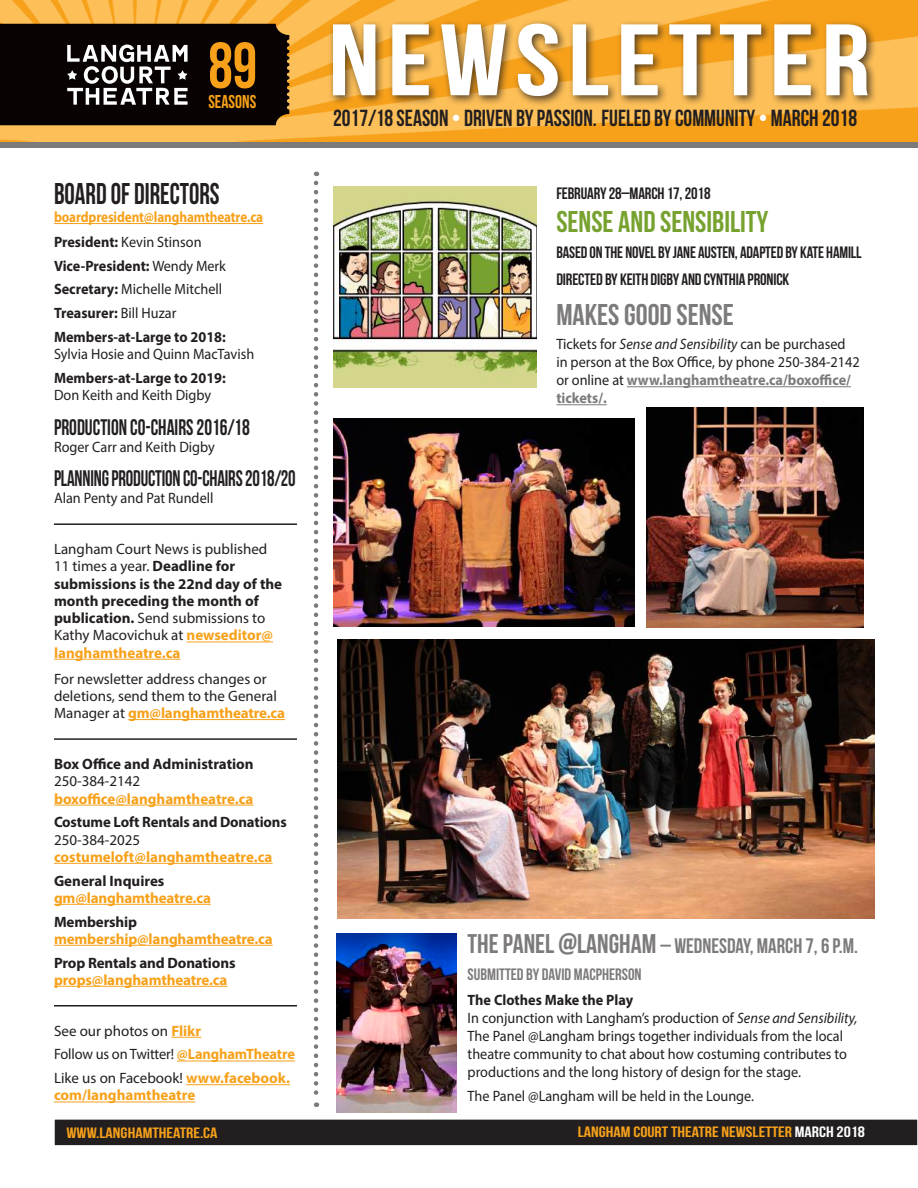
<style>
.page{position:relative;width:918px;height:1188px;background:#fff}
.page>*{position:absolute;margin:0;border:0;box-sizing:border-box;transform-origin:0 0}
.t1{font:101.25px "Bebas Neue";letter-spacing:.06em;color:#fff;scale:1.2 1}
.t2{font:64.8px "Bebas Neue";color:#f7a11a;scale:.95 1}
.t3{font:30px "Bebas Neue";color:#77a22f}
.t4{font:30px "Bebas Neue";color:#231f20;scale:.87 1}
.t5{font:30px "Bebas Neue";color:#7d7a7a}
.t6{font:23.25px "Bebas Neue";color:#231f20;scale:.95 1}
.t7{font:22.5px "Bebas Neue";letter-spacing:-.01em;color:#231f20;scale:.84 1}
.t8{font:22.5px "Bebas Neue";letter-spacing:-.01em;color:#231f20;scale:.87 1}
.t9{font:21px "Bebas Neue";color:#7d7a7a}
.t10{font:18.45px "Bebas Neue";color:#f7a11a;scale:.95 1}
.t11{font:16.5px/26.5px "Bebas Neue";letter-spacing:-.01em;color:#231f20}
.t12{font:16.5px "Bebas Neue";color:#7d7a7a}
.t13{font:15px/18px "Myriad Pro";color:#231f20;scale:.95 1}
.t14{font:700 15px/17.2px "Myriad Pro";letter-spacing:-.005em;color:#231f20}
.t15{font:15px/17.2px "Myriad Pro";color:#231f20}
.t16{font:700 15px/24px "Myriad Pro";letter-spacing:-.005em;color:#231f20;scale:.95 1}
.t17{font:700 15px "Myriad Pro";letter-spacing:-.01em;color:#f7a11a}
.t18{font:15px "Bebas Neue";color:#f7a11a;scale:1.2 1}
.s1{color:#f7a11a}
.s2{font-weight:400}
.s3{font-weight:700;color:#f7a11a}
.s4{color:#fff}
.s5{font-style:italic}
.s6{font-weight:700;color:#7d7a7a}
.s7{font-size:27px}
.s8{font-weight:700}
</style>
<div class="page">
<hr style="left:54px;top:223px;width:209px;height:1px;background:#f7a11a">
<hr style="left:54px;top:523px;width:243px;height:2px;background:#231f20">
<hr style="left:187px;top:642px;width:86px;height:1px;background:#f7a11a">
<hr style="left:54px;top:659px;width:127px;height:1px;background:#f7a11a">
<hr style="left:54px;top:738px;width:243px;height:2px;background:#231f20">
<hr style="left:128px;top:719px;width:157px;height:1px;background:#f7a11a">
<hr style="left:54px;top:805px;width:200px;height:1px;background:#f7a11a">
<hr style="left:54px;top:863px;width:219px;height:1px;background:#f7a11a">
<hr style="left:54px;top:904px;width:157px;height:1px;background:#f7a11a">
<hr style="left:54px;top:945px;width:219px;height:1px;background:#f7a11a">
<hr style="left:54px;top:1005px;width:243px;height:2px;background:#231f20">
<hr style="left:54px;top:986px;width:173px;height:1px;background:#f7a11a">
<hr style="left:171px;top:1037px;width:30px;height:1px;background:#f7a11a">
<hr style="left:177px;top:1061px;width:118px;height:1px;background:#f7a11a">
<hr style="left:186px;top:1084px;width:104px;height:1px;background:#f7a11a">
<hr style="left:54px;top:1102px;width:141px;height:1px;background:#f7a11a">
<img style="left:0;top:0;width:918px;height:143px">
<div style="left:329px;top:19px;width:549px;height:88px;background:#231f20;opacity:.75"></div>
<div style="left:54px;top:1119px;width:864px;height:27px;background:#231f20"></div>
<div style="left:53px;top:1118px;width:865px;height:29px;border:2px solid #fff"></div>
<svg style="left:314px;top:183px;width:4px;height:924px"></svg>
<div style="left:0;top:143px;width:918px;height:5px;background:#7d7a7a"></div>
<svg style="left:0;top:24px;width:289px;height:101px;background:#201b19"></svg>
<hr style="left:627px;top:386px;width:224px;height:1px;background:#7d7a7a">
<hr style="left:556px;top:404px;width:51px;height:1px;background:#7d7a7a">
<img style="left:333px;top:186px;width:203px;height:202px">
<img style="left:337px;top:933px;width:120px;height:180px">
<img style="left:333px;top:419px;width:302px;height:207px">
<img style="left:338px;top:639px;width:537px;height:280px">
<img style="left:647px;top:407px;width:217px;height:220px">
<h2 class="t2" style="left:208px;top:30px;width:53px">89</h2>
<p class="t10" style="left:208px;top:92px;width:52px">SEASONS</p>
<h3 class="t4" style="left:54px;top:177px;width:192px">BOARD OF DIRECTORS</h3>
<p class="t16" style="left:54px;top:204px;width:222px"><span class="s1">boardpresident@langhamtheatre.ca<br></span>President: <span class="s2">Kevin Stinson<br></span>Vice-President: <span class="s2">Wendy Merk<br></span>Secretary: <span class="s2">Michelle Mitchell<br></span>Treasurer: <span class="s2">Bill Huzar<br></span>Members-at-Large to 2018:</p>
<p class="t13" style="left:54px;top:345px;width:212px">Sylvia Hosie and Quinn MacTavish</p>
<p class="t16" style="left:54px;top:365px;width:182px">Members-at-Large to 2019:</p>
<p class="t13" style="left:54px;top:386px;width:167px">Don Keith and Keith Digby</p>
<h3 class="t8" style="left:54px;top:415px;width:227px">PRODUCTION CO-CHAIRS 2016/18</h3>
<p class="t13" style="left:54px;top:438px;width:171px">Roger Carr and Keith Digby</p>
<h3 class="t7" style="left:54px;top:466px;width:289px">PLANNING PRODUCTION CO-CHAIRS 2018/20</h3>
<p class="t13" style="left:54px;top:489px;width:169px">Alan Penty and Pat Rundell</p>
<p class="t14" style="left:54px;top:540px;width:230px"><span class="s2">Langham Court News is published<br>11 times a year.</span> Deadline for submissions is the 22nd day of the month preceding the month of publication. <span class="s2">Send submissions to<br>Kathy Macovichuk at</span> <span class="s1">newseditor@ langhamtheatre.ca</span></p>
<p class="t15" style="left:54px;top:670px;width:233px">For newsletter address changes or deletions, send them to the General<br>Manager at <span class="s3">gm@langhamtheatre.ca</span></p>
<p class="t14" style="left:54px;top:755px;width:201px">Box Office and Administration</p>
<p class="t15" style="left:54px;top:772px;width:88px">250-384-2142</p>
<p class="t17" style="left:54px;top:789px;width:201px">boxoffice@langhamtheatre.ca</p>
<p class="t14" style="left:54px;top:813px;width:234px">Costume Loft Rentals and Donations</p>
<p class="t15" style="left:54px;top:831px;width:88px">250-384-2025</p>
<p class="t17" style="left:54px;top:847px;width:220px">costumeloft@langhamtheatre.ca</p>
<p class="t14" style="left:54px;top:871px;width:112px">General Inquires</p>
<p class="t17" style="left:54px;top:888px;width:158px">gm@langhamtheatre.ca</p>
<p class="t14" style="left:54px;top:912px;width:85px">Membership</p>
<p class="t17" style="left:54px;top:929px;width:220px">membership@langhamtheatre.ca</p>
<p class="t14" style="left:54px;top:953px;width:183px">Prop Rentals and Donations</p>
<p class="t17" style="left:54px;top:970px;width:175px">props@langhamtheatre.ca</p>
<p class="t15" style="left:54px;top:1019px;width:242px;line-height:23.7px">See our photos on <span class="s3">Flikr<br></span>Follow us on Twitter! <span class="s3">@LanghamTheatre<br></span>Like us on Facebook! <span class="s3">www.facebook.</span></p>
<p class="t17" style="left:54px;top:1086px;width:143px">com/langhamtheatre</p>
<h1 class="t1" style="left:328px;top:5px;width:453px">NEWSLETTER</h1>
<h3 class="t6" style="left:333px;top:106px;width:553px">2017/18 SEASON <span class="s4">•</span> DRIVEN BY PASSION. FUELED BY COMMUNITY <span class="s4">•</span> MARCH 2018</h3>
<p class="t11" style="left:556px;top:179px;width:156px">FEBRUARY 28–MARCH 17, 2018</p>
<h3 class="t3" style="left:556px;top:205px;width:214px">SENSE AND SENSIBILITY</h3>
<p class="t11" style="left:556px;top:239px;width:307px">BASED ON THE NOVEL BY JANE AUSTEN, ADAPTED BY KATE HAMILL<br>DIRECTED BY KEITH DIGBY AND CYNTHIA PRONICK</p>
<h3 class="t5" style="left:556px;top:298px;width:179px">MAKES GOOD SENSE</h3>
<p class="t13" style="left:556px;top:335px;width:321px">Tickets for <span class="s5">Sense and Sensibility</span> can be purchased in person at the Box Office, by phone 250-384-2142 or online at <span class="s6">www.langhamtheatre.ca/boxoffice/ tickets/.</span></p>
<h3 class="t9" style="left:468px;top:935px;width:392px"><span class="s7">THE PANEL @LANGHAM</span> – WEDNESDAY, MARCH 7, 6 P.M.</h3>
<p class="t12" style="left:468px;top:965px;width:175px">SUBMITTED BY DAVID MACPHERSON</p>
<p class="t13" style="left:468px;top:990px;width:412px"><span class="s8">The Clothes Make the Play<br></span>In conjunction with Langham’s production of <span class="s5">Sense and Sensibility, </span>The Panel @Langham brings together individuals from the local theatre community to chat about how costuming contributes to productions and the long history of design for the stage.</p>
<p class="t13" style="left:468px;top:1087px;width:303px">The Panel @Langham will be held in the Lounge.</p>
<p class="t18" style="left:67px;top:1124px;width:127px">WWW.LANGHAMTHEATRE.CA</p>
<p class="t18" style="left:578px;top:1123px;width:241px">LANGHAM COURT THEATRE NEWSLETTER <span class="s4">MARCH 2018</span></p>
</div>
